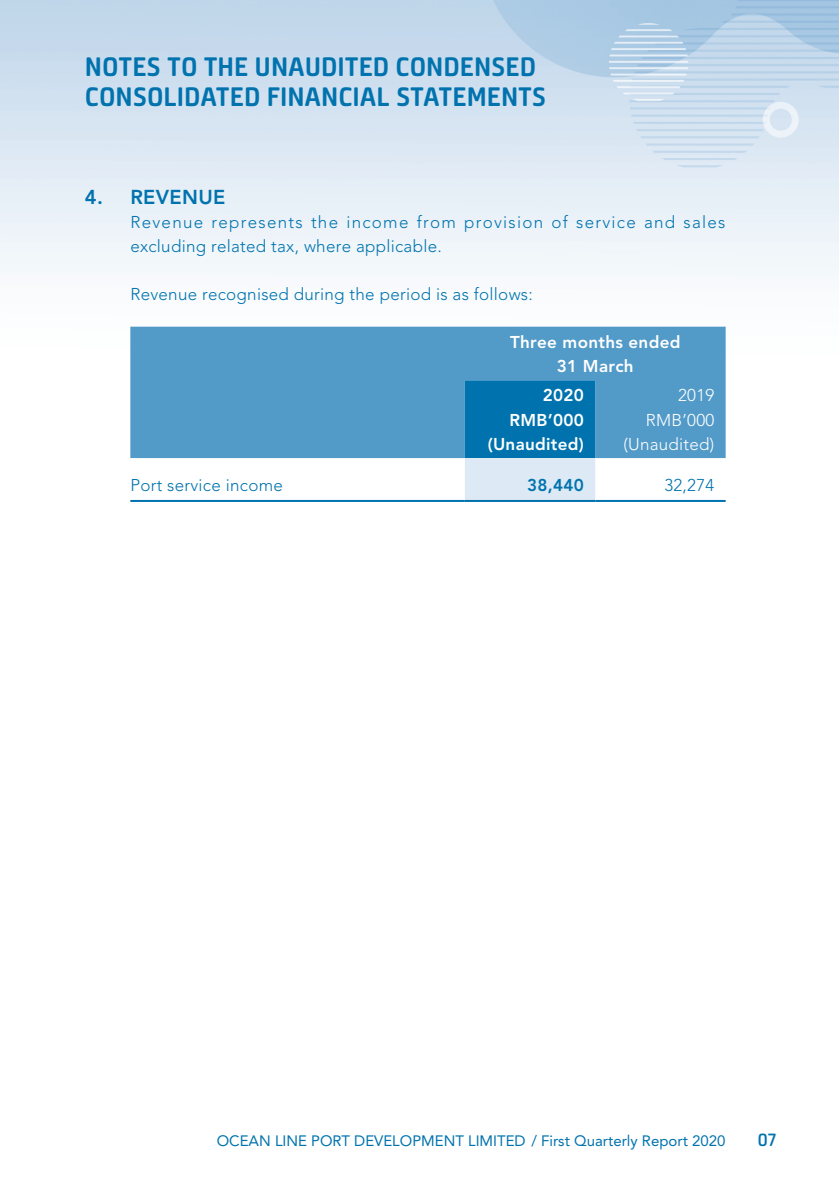
<style>
.page{position:relative;width:839px;height:1191px;background:#fff}
.page>*{position:absolute;margin:0;border:0;box-sizing:border-box;transform-origin:0 0}
.t1{font:700 30px/30px "Neuron";letter-spacing:.02em;color:#0073ae}
._01_H1{font:800 20px "Avenir LT Std";letter-spacing:.02em;color:#0073ae}
.t2{font:600 20px "Neuron";color:#0073ae}
._00_txt{font:300 17px/24px "Avenir LT Std";letter-spacing:.075em;color:#0073ae}
._50_Table_txt{font:800 17px "Avenir LT Std";letter-spacing:.02em;color:#fff}
._00_txt-2{font:300 17px "Avenir LT Std";letter-spacing:.015em;color:#0073ae}
._50_Table_txt-2{font:300 17px "Avenir LT Std";letter-spacing:.015em;color:#0073ae}
._50_Table_txt-3{font:300 17px "Avenir LT Std";letter-spacing:.015em;color:#fff}
._50_Table_txt-4{font:800 17px "Avenir LT Std";color:#0073ae}
.t3{font:15px "Avenir LT Std";color:#0073ae}
</style>
<div class="page">
<div style="left:130px;top:327px;width:596px;height:131px;background:#529ac8"></div>
<svg style="left:465px;top:380px;width:130px;height:120px;background:#4d9cc6"></svg>
<hr style="left:130px;top:500px;width:335px;height:2px;background:#0073ae">
<hr style="left:465px;top:500px;width:130px;height:2px;background:#0073ae">
<hr style="left:595px;top:500px;width:131px;height:2px;background:#0073ae">
<h1 class="t1" style="left:85px;top:52px;width:462px">NOTES TO THE UNAUDITED CONDENSED<br>CONSOLIDATED FINANCIAL STATEMENTS</h1>
<p class="_01_H1" style="left:85px;top:185px;width:142px">4. REVENUE</p>
<p class="_00_txt" style="left:130px;top:210px;width:597px">Revenue represents the income from provision of service and sales excluding related tax, where applicable.</p>
<p class="_00_txt-2" style="left:130px;top:284px;width:404px">Revenue recognised during the period is as follows:</p>
<p class="_50_Table_txt" style="left:510px;top:332px;width:172px">Three months ended</p>
<p class="_50_Table_txt" style="left:557px;top:356px;width:78px">31 March</p>
<p class="_50_Table_txt" style="left:543px;top:385px;width:43px">2020</p>
<p class="_50_Table_txt-3" style="left:678px;top:385px;width:38px">2019</p>
<p class="_50_Table_txt" style="left:509px;top:409px;width:76px">RMB’000</p>
<p class="_50_Table_txt-3" style="left:646px;top:409px;width:70px">RMB’000</p>
<p class="_50_Table_txt" style="left:488px;top:433px;width:98px">(Unaudited)</p>
<p class="_50_Table_txt-3" style="left:623px;top:433px;width:92px">(Unaudited)</p>
<p class="_50_Table_txt-2" style="left:130px;top:474px;width:154px">Port service income</p>
<p class="_50_Table_txt-4" style="left:527px;top:474px;width:58px">38,440</p>
<p class="_50_Table_txt-2" style="left:664px;top:474px;width:51px">32,274</p>
<p class="t3" style="left:217px;top:1132px;width:510px">OCEAN LINE PORT DEVELOPMENT LIMITED / First Quarterly Report 2020</p>
<p class="t2" style="left:758px;top:1128px;width:20px">07</p>
</div>
